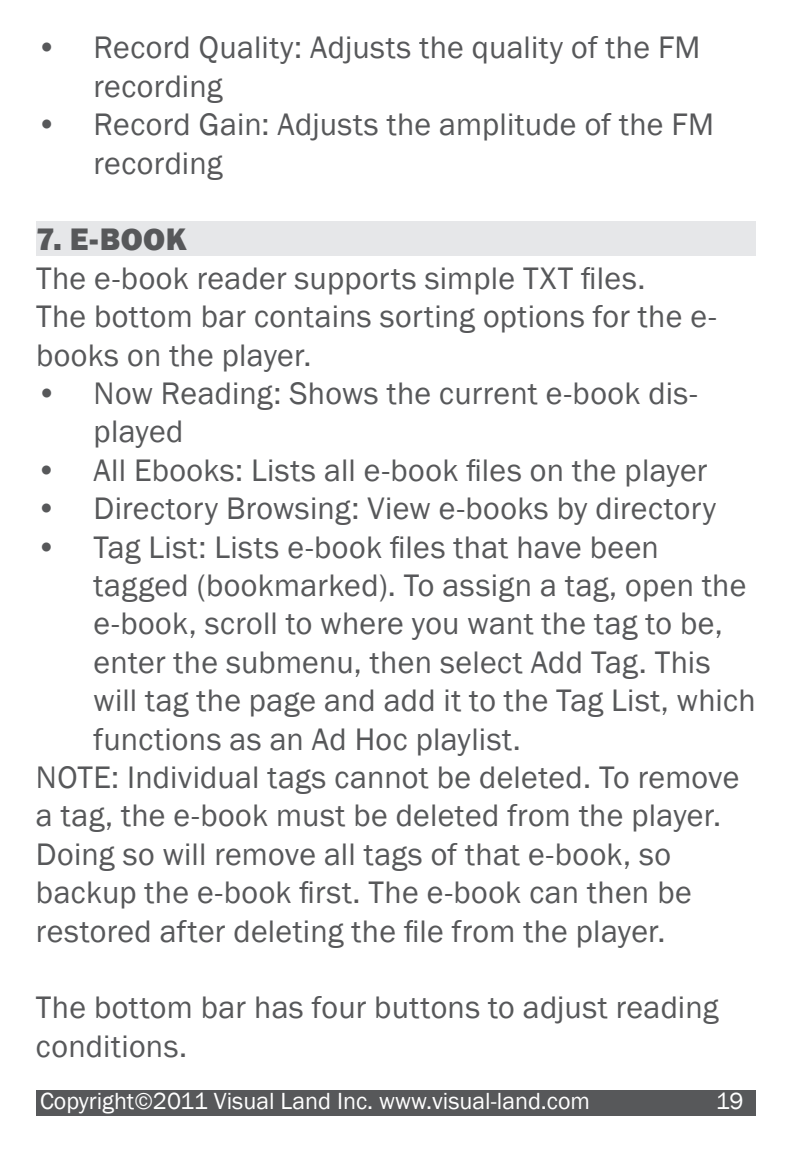
<style>
.page{position:relative;width:792px;height:1152px;background:#fff}
.page>*{position:absolute;margin:0;border:0;box-sizing:border-box;transform-origin:0 0}
.t1{font:32px/38.4px "Franklin Gothic";letter-spacing:.01em;color:#57585a}
.t2{font:800 32px "Franklin Gothic";color:#57585a}
.t3{font:24px "Franklin Gothic";color:#fff}
</style>
<div class="page">
<div style="left:36px;top:1090px;width:720px;height:26px;background:#57585a"></div>
<div style="left:36px;top:222px;width:720px;height:34px;background:#e6e7e9"></div>
<p class="t1" style="left:94px;top:29px;width:608px;text-indent:-58px">• Record Quality: Adjusts the quality of the FM recording</p>
<p class="t1" style="left:94px;top:106px;width:622px;text-indent:-58px">• Record Gain: Adjusts the amplitude of the FM recording</p>
<p class="t2" style="left:36px;top:219px;width:152px">7. E-BOOK</p>
<p class="t1" style="left:36px;top:260px;width:682px">The e-book reader supports simple TXT files.<br>The bottom bar contains sorting options for the e&shy;books on the player.</p>
<p class="t1" style="left:94px;top:375px;width:605px;text-indent:-58px">• Now Reading: Shows the current e-book dis&shy;played</p>
<p class="t1" style="left:36px;top:452px;width:673px">• All Ebooks: Lists all e-book files on the player</p>
<p class="t1" style="left:36px;top:490px;width:682px">• Directory Browsing: View e-books by directory</p>
<p class="t1" style="left:36px;top:528px;width:624px">• Tag List: Lists e-book files that have been</p>
<p class="t1" style="left:94px;top:567px;width:654px">tagged (bookmarked). To assign a tag, open the</p>
<p class="t1" style="left:94px;top:605px;width:631px">e-book, scroll to where you want the tag to be,</p>
<p class="t1" style="left:94px;top:644px;width:619px">enter the submenu, then select Add Tag. This</p>
<p class="t1" style="left:94px;top:682px;width:664px">will tag the page and add it to the Tag List, which</p>
<p class="t1" style="left:94px;top:720px;width:429px">functions as an Ad Hoc playlist.</p>
<p class="t1" style="left:36px;top:759px;width:705px">NOTE: Individual tags cannot be deleted. To remove</p>
<p class="t1" style="left:36px;top:797px;width:687px">a tag, the e-book must be deleted from the player.</p>
<p class="t1" style="left:36px;top:836px;width:637px">Doing so will remove all tags of that e-book, so</p>
<p class="t1" style="left:36px;top:874px;width:657px">backup the e-book first. The e-book can then be</p>
<p class="t1" style="left:36px;top:912px;width:631px">restored after deleting the file from the player.</p>
<p class="t1" style="left:36px;top:989px;width:684px">The bottom bar has four buttons to adjust reading conditions.</p>
<p class="t3" style="left:40px;top:1086px;width:552px">Copyright©2011 Visual Land Inc. www.visual-land.com</p>
<p class="t3" style="left:716px;top:1086px;width:29px">19</p>
</div>
